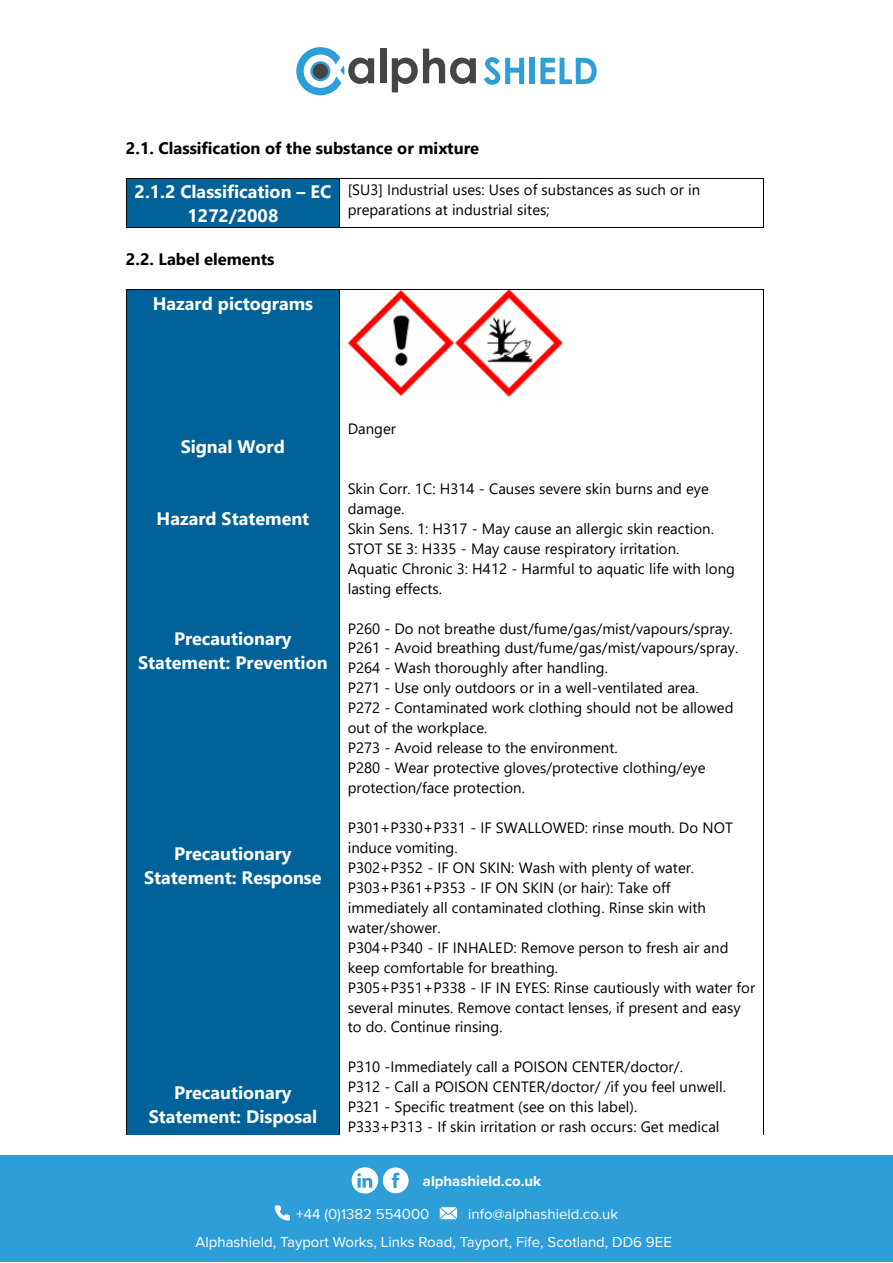
<style>
.page{position:relative;width:893px;height:1263px;background:#fff}
.page>*{position:absolute;margin:0;border:0;box-sizing:border-box;transform-origin:0 0}
.t1{font:700 18px/24px "Segoe UI";color:#fff;text-align:center}
.t2{font:700 16.5px "Segoe UI";color:#000}
.t3{font:15px/20px "Segoe UI";color:#000}
.t4{font:15px "Proxima Nova";color:#fff}
.t5{font:700 15px "Proxima Nova";color:#fff}
.s1{font-family:"Segoe UI";font-weight:700}
</style>
<div class="page">
<svg style="left:484px;top:57px;width:40px;height:28px"></svg>
<div style="left:530px;top:58px;width:5px;height:26px;background:#2e9ed9"></div>
<svg style="left:540px;top:58px;width:57px;height:26px"></svg>
<svg style="left:296px;top:47px;width:78px;height:48px"></svg>
<div style="left:380px;top:49px;width:6px;height:34px;background:#464545"></div>
<svg style="left:392px;top:49px;width:84px;height:43px"></svg>
<div style="left:0;top:1155px;width:893px;height:107px;background:#2e9ed9"></div>
<svg style="left:440px;top:1207px;width:17px;height:12px"></svg>
<svg style="left:275px;top:1205px;width:15px;height:16px"></svg>
<svg style="left:352px;top:1167px;width:57px;height:26px"></svg>
<div style="left:127px;top:179px;width:212px;height:48px;background:#006298"></div>
<hr style="left:127px;top:178px;width:212px;height:1px;background:#000">
<hr style="left:340px;top:178px;width:423px;height:1px;background:#000">
<hr style="left:126px;top:179px;width:1px;height:48px;background:#000">
<hr style="left:127px;top:227px;width:212px;height:1px;background:#000">
<hr style="left:339px;top:179px;width:1px;height:48px;background:#000">
<hr style="left:340px;top:227px;width:423px;height:1px;background:#000">
<hr style="left:763px;top:179px;width:1px;height:48px;background:#000">
<div style="left:127px;top:290px;width:212px;height:845px;background:#006298"></div>
<hr style="left:127px;top:289px;width:212px;height:1px;background:#000">
<hr style="left:340px;top:289px;width:423px;height:1px;background:#000">
<hr style="left:126px;top:290px;width:1px;height:845px;background:#000">
<hr style="left:339px;top:290px;width:1px;height:845px;background:#000">
<hr style="left:763px;top:290px;width:1px;height:845px;background:#000">
<img style="left:348px;top:290px;width:214px;height:107px">
<p class="t2" style="left:126px;top:135px;width:355px">2.1. Classification of the substance or mixture</p>
<p class="t1" style="left:135px;top:180px;width:198px">2.1.2 Classification – EC<br>1272/2008</p>
<p class="t3" style="left:348px;top:179px;width:354px">[SU3] Industrial uses: Uses of substances as such or in preparations at industrial sites;</p>
<p class="t2" style="left:126px;top:246px;width:150px">2.2. Label elements</p>
<p class="t1" style="left:153px;top:291px;width:162px">Hazard pictograms</p>
<p class="t1" style="left:181px;top:435px;width:106px">Signal Word</p>
<p class="t1" style="left:157px;top:506px;width:154px">Hazard Statement</p>
<p class="t1" style="left:138px;top:626px;width:191px">Precautionary<br>Statement: Prevention</p>
<p class="t1" style="left:144px;top:841px;width:179px">Precautionary<br>Statement: Response</p>
<p class="t1" style="left:149px;top:1081px;width:170px">Precautionary<br>Statement: Disposal</p>
<p class="t3" style="left:348px;top:418px;width:50px">Danger</p>
<p class="t3" style="left:348px;top:478px;width:389px">Skin Corr. 1C: H314 - Causes severe skin burns and eye damage.<br>Skin Sens. 1: H317 - May cause an allergic skin reaction.<br>STOT SE 3: H335 - May cause respiratory irritation.<br>Aquatic Chronic 3: H412 - Harmful to aquatic life with long lasting effects.</p>
<p class="t3" style="left:348px;top:618px;width:392px">P260 - Do not breathe dust/fume/gas/mist/vapours/spray.<br>P261 - Avoid breathing dust/fume/gas/mist/vapours/spray.<br>P264 - Wash thoroughly after handling.<br>P271 - Use only outdoors or in a well-ventilated area.<br>P272 - Contaminated work clothing should not be allowed out of the workplace.<br>P273 - Avoid release to the environment.<br>P280 - Wear protective gloves/protective clothing/eye protection/face protection.</p>
<p class="t3" style="left:348px;top:817px;width:409px">P301+P330+P331 - IF SWALLOWED: rinse mouth. Do NOT induce vomiting.<br>P302+P352 - IF ON SKIN: Wash with plenty of water.<br>P303+P361+P353 - IF ON SKIN (or hair): Take off immediately all contaminated clothing. Rinse skin with water/shower.<br>P304+P340 - IF INHALED: Remove person to fresh air and keep comfortable for breathing.<br>P305+P351+P338 - IF IN EYES: Rinse cautiously with water for several minutes. Remove contact lenses, if present and easy to do. Continue rinsing.</p>
<p class="t3" style="left:348px;top:1056px;width:380px">P310 -Immediately call a POISON CENTER/doctor/.<br>P312 - Call a POISON CENTER/doctor/ /if you feel unwell.<br>P321 - Specific treatment (see on this label).<br>P333+P313 - If skin irritation or rash occurs: Get medical</p>
<p class="t5" style="left:423px;top:1170px;width:120px">alphashield.co.uk</p>
<p class="t4" style="left:296px;top:1203px;width:135px">+44 (0)1382 554000</p>
<p class="t4" style="left:468px;top:1203px;width:296px">info@alphashield.co.uk<span class="s1">+44 (0) 1382 554000</span></p>
<p class="t4" style="left:196px;top:1231px;width:478px">Alphashield, Tayport Works, Links Road, Tayport, Fife, Scotland, DD6 9EE</p>
</div>
